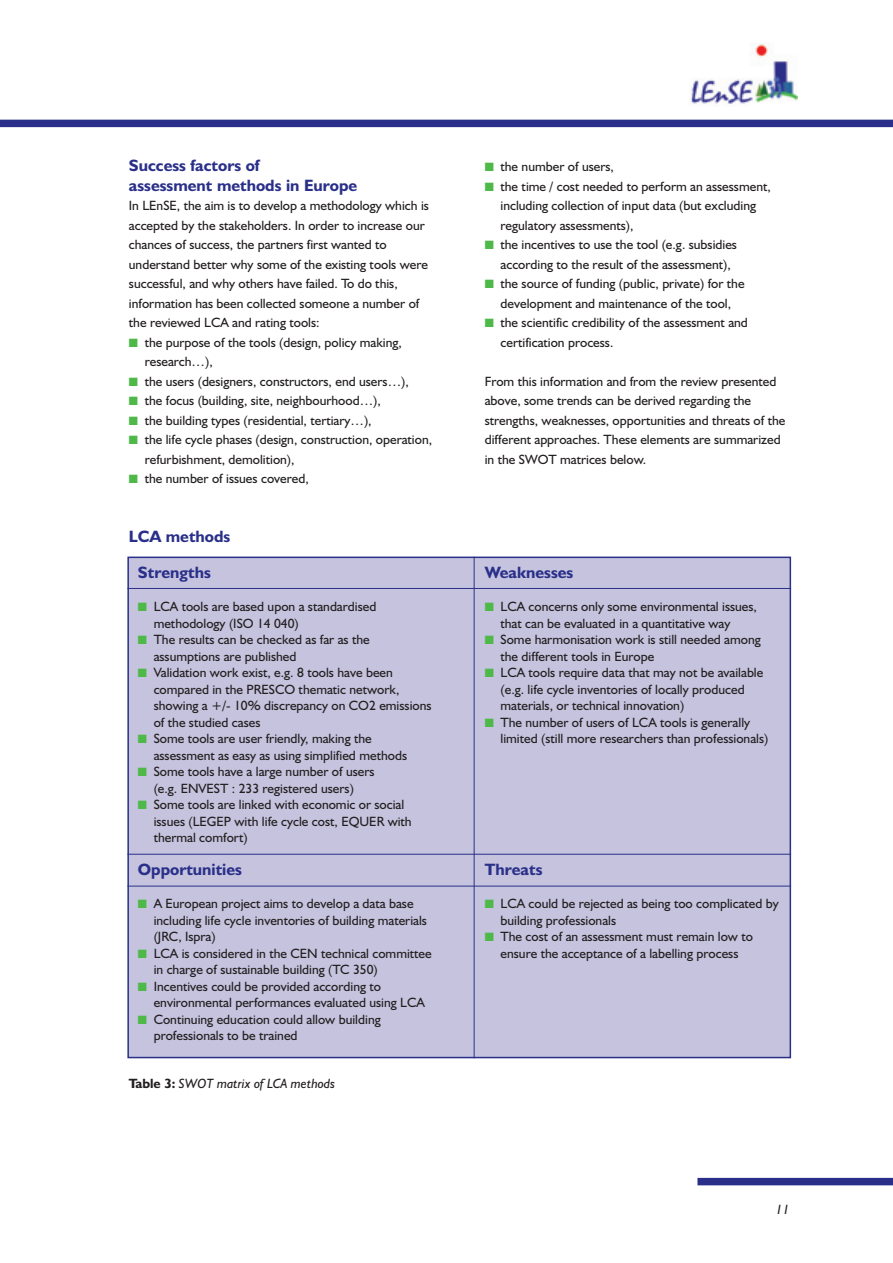
<style>
.page{position:relative;width:893px;height:1263px;background:#fff}
.page>*{position:absolute;margin:0;border:0;box-sizing:border-box;transform-origin:0 0}
.t1{font:700 16.5px/19.5px "Humanist 521 BT";color:#2a3089}
.t2{font:13.5px/16.5px "Humanist 521 BT";color:#231f20}
.t3{font:italic 13.5px "Humanist 521 BT";color:#231f20}
.s1{color:#4eb848}
.s2{font-weight:700;font-style:normal}
</style>
<div class="page">
<div style="left:697px;top:1178px;width:195px;height:7px;background:#2a3089"></div>
<img style="left:689px;top:44px;width:108px;height:60px">
<div style="left:0;top:120px;width:892px;height:7px;background:#2a3089"></div>
<div style="left:128px;top:557px;width:662px;height:501px;background:#c5c3de"></div>
<div style="left:127px;top:557px;width:664px;height:501px;border:2px solid #2a3089"></div>
<hr style="left:474px;top:557px;width:1px;height:501px;background:#2a3089">
<hr style="left:127px;top:588px;width:664px;height:1px;background:#2a3089">
<hr style="left:127px;top:854px;width:664px;height:1px;background:#2a3089">
<hr style="left:127px;top:886px;width:664px;height:1px;background:#2a3089">
<p class="t1" style="left:129px;top:158px;width:230px">Success factors of<br>assessment methods in Europe</p>
<p class="t2" style="left:129px;top:197px;width:301px;line-height:19.5px">In LEnSE, the aim is to develop a methodology which is accepted by the stakeholders. In order to increase our chances of success, the partners first wanted to understand better why some of the existing tools were successful, and why others have failed. To do this, information has been collected someone a number of the reviewed LCA and rating tools:</p>
<p class="t2" style="left:145px;top:334px;width:259px;line-height:19.5px;text-indent:-16px"><span class="s1">■</span> the purpose of the tools (design, policy making, research…),</p>
<p class="t2" style="left:129px;top:374px;width:281px"><span class="s1">■</span> the users (designers, constructors, end users…),</p>
<p class="t2" style="left:129px;top:394px;width:253px"><span class="s1">■</span> the focus (building, site, neighbourhood…),</p>
<p class="t2" style="left:129px;top:413px;width:244px"><span class="s1">■</span> the building types (residential, tertiary…),</p>
<p class="t2" style="left:145px;top:431px;width:289px;line-height:19.5px;text-indent:-16px"><span class="s1">■</span> the life cycle phases (design, construction, operation, refurbishment, demolition),</p>
<p class="t2" style="left:129px;top:472px;width:181px"><span class="s1">■</span> the number of issues covered,</p>
<p class="t1" style="left:129px;top:528px;width:103px">LCA methods</p>
<p class="t1" style="left:138px;top:565px;width:74px">Strengths</p>
<p class="t2" style="left:154px;top:600px;width:224px;text-indent:-16px"><span class="s1">■</span> LCA tools are based upon a standardised methodology (ISO 14 040)</p>
<p class="t2" style="left:154px;top:633px;width:217px;text-indent:-16px"><span class="s1">■</span> The results can be checked as far as the assumptions are published</p>
<p class="t2" style="left:154px;top:666px;width:279px;text-indent:-16px"><span class="s1">■</span> Validation work exist, e.g. 8 tools have been compared in the PRESCO thematic network, showing a +/- 10% discrepancy on CO2 emissions of the studied cases</p>
<p class="t2" style="left:154px;top:732px;width:255px;text-indent:-16px"><span class="s1">■</span> Some tools are user friendly, making the assessment as easy as using simplified methods</p>
<p class="t2" style="left:138px;top:765px;width:238px;text-align:center"><span class="s1">■</span> Some tools have a large number of users (e.g. ENVEST : 233 registered users)</p>
<p class="t2" style="left:154px;top:798px;width:259px;text-indent:-16px"><span class="s1">■</span> Some tools are linked with economic or social issues (LEGEP with life cycle cost, EQUER with thermal comfort)</p>
<p class="t1" style="left:138px;top:862px;width:106px">Opportunities</p>
<p class="t2" style="left:154px;top:897px;width:275px;text-indent:-16px"><span class="s1">■</span> A European project aims to develop a data base including life cycle inventories of building materials (JRC, Ispra)</p>
<p class="t2" style="left:154px;top:947px;width:279px;text-indent:-16px"><span class="s1">■</span> LCA is considered in the CEN technical committee in charge of sustainable building (TC 350)</p>
<p class="t2" style="left:154px;top:980px;width:273px;text-indent:-16px"><span class="s1">■</span> Incentives could be provided according to environmental performances evaluated using LCA</p>
<p class="t2" style="left:154px;top:1013px;width:228px;text-indent:-16px"><span class="s1">■</span> Continuing education could allow building professionals to be trained</p>
<p class="t3" style="left:129px;top:1078px;width:208px"><span class="s2">Table 3:</span> SWOT matrix of LCA methods</p>
<p class="t2" style="left:485px;top:160px;width:131px"><span class="s1">■</span> the number of users,</p>
<p class="t2" style="left:500px;top:178px;width:272px;line-height:19.5px;text-indent:-16px"><span class="s1">■</span> the time / cost needed to perform an assessment, including collection of input data (but excluding regulatory assessments),</p>
<p class="t2" style="left:500px;top:236px;width:238px;line-height:19.5px;text-indent:-16px"><span class="s1">■</span> the incentives to use the tool (e.g. subsidies according to the result of the assessment),</p>
<p class="t2" style="left:485px;top:275px;width:261px;line-height:19.5px;text-align:center"><span class="s1">■</span> the source of funding (public, private) for the development and maintenance of the tool,</p>
<p class="t2" style="left:500px;top:314px;width:249px;line-height:19.5px;text-indent:-16px"><span class="s1">■</span> the scientific credibility of the assessment and certification process.</p>
<p class="t2" style="left:485px;top:373px;width:302px;line-height:19.5px">From this information and from the review presented above, some trends can be derived regarding the strengths, weaknesses, opportunities and threats of the different approaches. These elements are summarized in the SWOT matrices below.</p>
<p class="t1" style="left:485px;top:565px;width:90px">Weaknesses</p>
<p class="t2" style="left:500px;top:600px;width:258px;text-indent:-16px"><span class="s1">■</span> LCA concerns only some environmental issues, that can be evaluated in a quantitative way</p>
<p class="t2" style="left:500px;top:633px;width:262px;text-indent:-16px"><span class="s1">■</span> Some harmonisation work is still needed among the different tools in Europe</p>
<p class="t2" style="left:500px;top:666px;width:264px;text-indent:-16px"><span class="s1">■</span> LCA tools require data that may not be available (e.g. life cycle inventories of locally produced materials, or technical innovation)</p>
<p class="t2" style="left:500px;top:716px;width:269px;text-indent:-16px"><span class="s1">■</span> The number of users of LCA tools is generally limited (still more researchers than professionals)</p>
<p class="t1" style="left:485px;top:862px;width:59px">Threats</p>
<p class="t2" style="left:500px;top:897px;width:280px;text-indent:-16px"><span class="s1">■</span> LCA could be rejected as being too complicated by building professionals</p>
<p class="t2" style="left:485px;top:930px;width:270px;text-align:center"><span class="s1">■</span> The cost of an assessment must remain low to ensure the acceptance of a labelling process</p>
<p class="t3" style="left:776px;top:1204px;width:15px">11</p>
</div>
